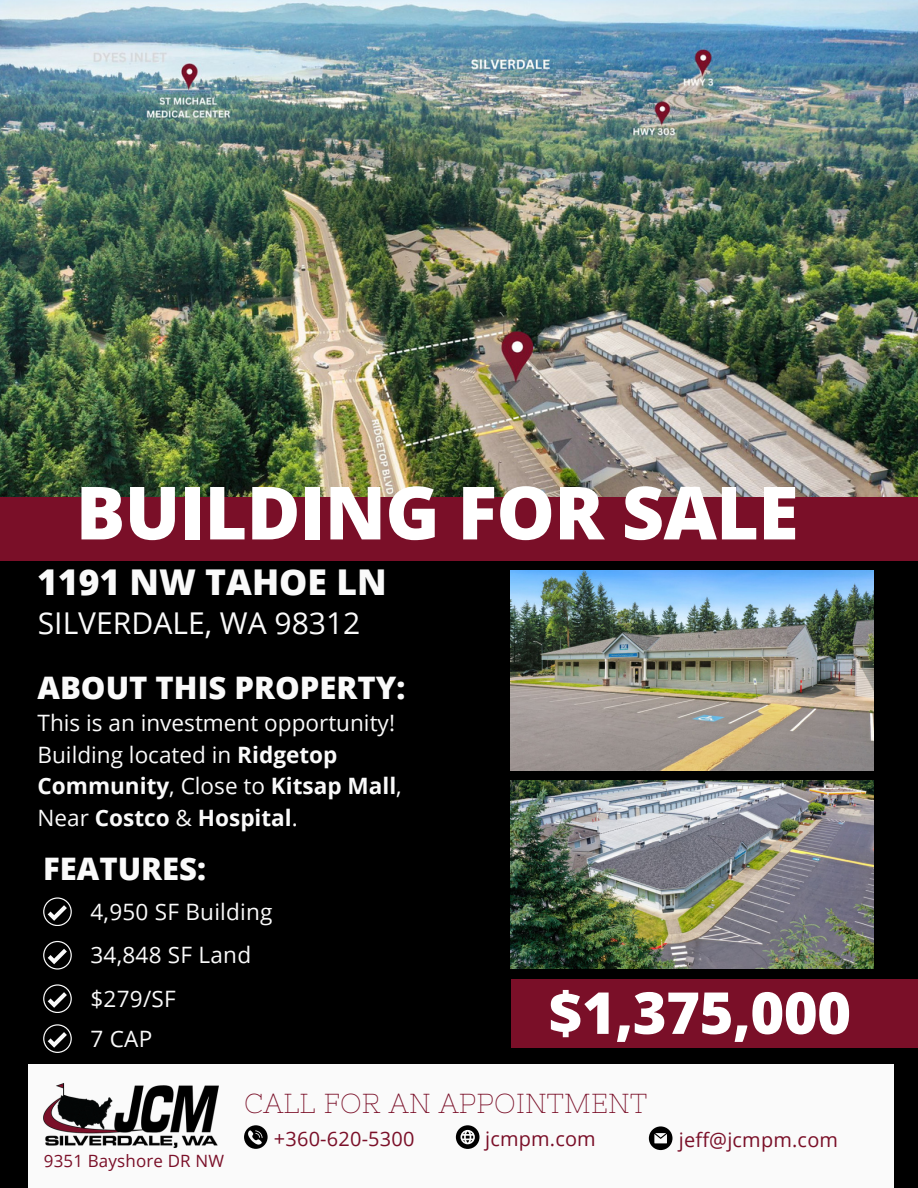
<style>
.page{position:relative;width:918px;height:1188px;background:#000}
.page>*{position:absolute;margin:0;border:0;box-sizing:border-box;transform-origin:0 0}
.t1{font:800 73.5px "Open Sans";letter-spacing:-.01em;color:#fff}
.t2{font:800 57.9px "Open Sans";letter-spacing:-.01em;color:#fff}
.t3{font:800 35.55px "Open Sans";color:#fafafa}
.t4{font:800 31.05px "Open Sans";color:#fafafa}
.t5{font:30px "Open Sans";color:#fafafa}
.t6{font:27.45px "Nixie One";letter-spacing:.01em;color:#7a0f28}
.t7{font:22.5px/31.5px "Open Sans";color:#fafafa}
.t8{font:19.95px "Open Sans";letter-spacing:.01em;color:#7a0f28}
.t9{font:16.95px "Open Sans";letter-spacing:.01em;color:#7a0f28}
.s1{font-weight:700}
</style>
<div class="page">
<div style="left:0;top:462px;width:918px;height:98px;background:#7a0f28"></div>
<img style="left:0;top:0;width:918px;height:497px">
<div style="left:511px;top:979px;width:407px;height:68px;background:#7a0f28"></div>
<div style="left:28px;top:1064px;width:866px;height:124px;background:#fafafa"></div>
<svg style="left:244px;top:1125px;width:24px;height:24px"></svg>
<svg style="left:649px;top:1126px;width:23px;height:24px"></svg>
<svg style="left:456px;top:1125px;width:24px;height:24px"></svg>
<img style="left:44px;top:1083px;width:174px;height:65px">
<img style="left:511px;top:781px;width:362px;height:188px">
<img style="left:511px;top:570px;width:362px;height:201px">
<svg style="left:43px;top:897px;width:28px;height:29px"></svg>
<svg style="left:43px;top:941px;width:28px;height:28px"></svg>
<svg style="left:43px;top:984px;width:28px;height:29px"></svg>
<svg style="left:43px;top:1024px;width:28px;height:28px"></svg>
<p class="t1" style="left:76px;top:461px;width:724px">BUILDING FOR SALE</p>
<p class="t3" style="left:37px;top:557px;width:351px">1191 NW TAHOE LN</p>
<p class="t5" style="left:38px;top:602px;width:324px">SILVERDALE, WA 98312</p>
<p class="t4" style="left:38px;top:666px;width:369px">ABOUT THIS PROPERTY:</p>
<p class="t7" style="left:38px;top:707px;width:366px">This is an investment opportunity!<br>Building located in <span class="s1">Ridgetop<br>Community</span>, Close to <span class="s1">Kitsap Mall</span>,<br>Near <span class="s1">Costco</span> &amp; <span class="s1">Hospital</span>.</p>
<p class="t4" style="left:43px;top:847px;width:165px">FEATURES:</p>
<p class="t7" style="left:90px;top:895px;width:184px">4,950 SF Building</p>
<p class="t7" style="left:90px;top:939px;width:162px">34,848 SF Land</p>
<p class="t7" style="left:90px;top:982px;width:87px">$279/SF</p>
<p class="t7" style="left:90px;top:1022px;width:63px">7 CAP</p>
<p class="t2" style="left:549px;top:972px;width:304px">$1,375,000</p>
<p class="t9" style="left:44px;top:1148px;width:182px">9351 Bayshore DR NW</p>
<p class="t6" style="left:244px;top:1088px;width:404px">CALL FOR AN APPOINTMENT</p>
<p class="t8" style="left:274px;top:1125px;width:142px">+360-620-5300</p>
<p class="t8" style="left:485px;top:1125px;width:112px">jcmpm.com</p>
<p class="t8" style="left:679px;top:1126px;width:161px">jeff@jcmpm.com</p>
</div>
